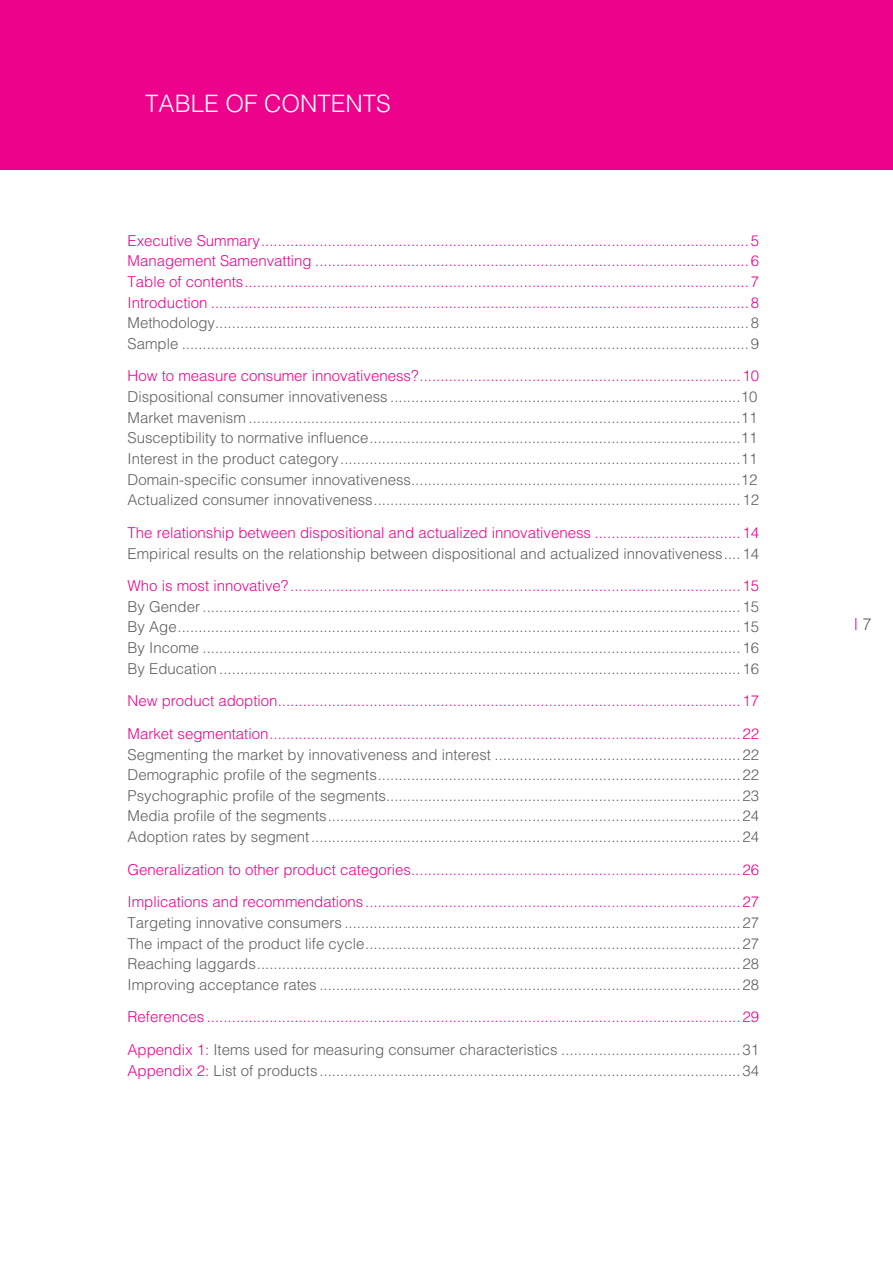
<style>
.page{position:relative;width:893px;height:1263px;background:#fff}
.page>*{position:absolute;margin:0;border:0;box-sizing:border-box;transform-origin:0 0}
.t1{font:300 24px "Helvetica";color:#fff}
.t2{font:300 16.5px "Helvetica";color:#ed028c}
.t3{font:300 15px/20.7px "Helvetica";color:#5f5f62;text-align:justify}
.t4{font:300 15px/20.7px "Helvetica";color:#ed028c}
.s1{color:#5f5f62}
.s2{color:#ed028c}
</style>
<div class="page">
<div style="left:0;top:0;width:893px;height:170px;background:#ed028c"></div>
<h1 class="t1" style="left:145px;top:89px;width:247px">TABLE OF CONTENTS</h1>
<p class="t4" style="left:128px;top:230px;width:633px;text-align:justify">Executive Summary.....................................................................................................................5<br>Management Samenvatting ........................................................................................................6<br>Table of contents.........................................................................................................................7<br>Introduction .................................................................................................................................8</p>
<p class="t3" style="left:128px;top:312px;width:633px">Methodology................................................................................................................................8<br>Sample ........................................................................................................................................9</p>
<p class="t4" style="left:128px;top:365px;width:633px">How to measure consumer innovativeness?.............................................................................10</p>
<p class="t3" style="left:128px;top:386px;width:633px;text-align:left">Dispositional consumer innovativeness ....................................................................................10<br>Market mavenism ......................................................................................................................11<br>Susceptibility to normative influence.........................................................................................11<br>Interest in the product category................................................................................................11<br>Domain-specific consumer innovativeness...............................................................................1 2<br>Actualized consumer innovativeness........................................................................................1 2</p>
<p class="t4" style="left:128px;top:522px;width:633px">The relationship between dispositional and actualized innovativeness ...................................1 4</p>
<p class="t3" style="left:128px;top:542px;width:633px">Empirical results on the relationship between dispositional and actualized innovativeness....1 4</p>
<p class="t4" style="left:128px;top:575px;width:633px">Who is most innovative?............................................................................................................15</p>
<p class="t3" style="left:128px;top:596px;width:633px">By Gender .................................................................................................................................15<br>By Age.......................................................................................................................................15<br>By Income .................................................................................................................................16<br>By Education .............................................................................................................................16</p>
<p class="t4" style="left:128px;top:684px;width:633px;line-height:32.7px">New product adoption...............................................................................................................1 7<br>Market segmentation.................................................................................................................22</p>
<p class="t3" style="left:128px;top:743px;width:633px">Segmenting the market by innovativeness and interest ...........................................................22<br>Demographic profile of the segments.......................................................................................22<br>Psychographic profile of the segments.....................................................................................23<br>Media profile of the segments...................................................................................................24<br>Adoption rates by segment.......................................................................................................24</p>
<p class="t4" style="left:128px;top:853px;width:633px;line-height:32.5px">Generalization to other product categories...............................................................................26<br>Implications and recommendations..........................................................................................27</p>
<p class="t3" style="left:128px;top:912px;width:633px">Targeting innovative consumers ...............................................................................................27<br>The impact of the product life cycle..........................................................................................27<br>Reaching laggards....................................................................................................................28<br>Improving acceptance rates .....................................................................................................28</p>
<p class="t4" style="left:128px;top:1000px;width:633px;line-height:32.7px">References ................................................................................................................................29<br>Appendix 1 : <span class="s1">Items used for measuring consumer characteristics ...........................................31</span></p>
<p class="t3" style="left:128px;top:1059px;width:633px"><span class="s2">Appendix 2:</span> List of products.....................................................................................................34</p>
<p class="t2" style="left:854px;top:613px;width:5px">l</p>
</div>
